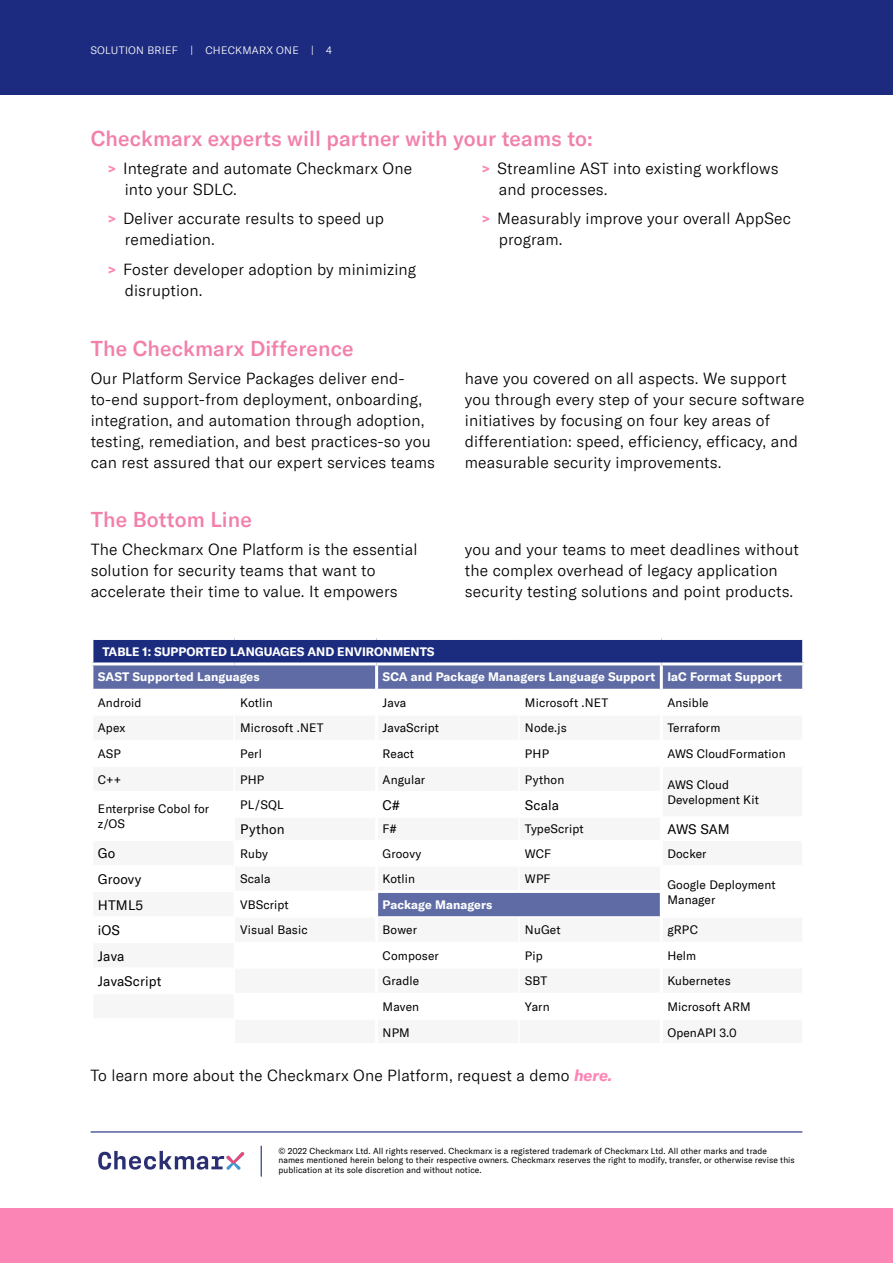
<style>
.page{position:relative;width:893px;height:1263px;background:#fff}
.page>*{position:absolute;margin:0;border:0;box-sizing:border-box;transform-origin:0 0}
.Sub_head{font:500 21px "GT America LCG";letter-spacing:.005em;color:#f280ab}
.Body{font:300 15.75px/21px "GT America LCG";letter-spacing:.01em;color:#000}
.Table_Body{font:13.5px "GT America LCG";letter-spacing:.01em;color:#000}
.Table_Body-2{font:12px/15px "GT America LCG";letter-spacing:.01em;color:#000}
.Table_Body-3{font:700 12px "GT America LCG";letter-spacing:.01em;color:#fff}
.Table_Header{font:700 12px "GT America LCG";color:#fff}
.t1{font:300 10.5px "GT America LCG";letter-spacing:.025em;color:#fff}
.t2{font:8.55px/9.8px "GT America LCG";letter-spacing:.01em;color:#000}
.s1{font-family:"GT America LCG Bl";font-weight:400;font-size:13.5px;color:#fb86b6}
.s2{font-weight:700;font-style:italic;color:#fb86b6}
</style>
<div class="page">
<div style="left:0;top:0;width:893px;height:95px;background:#1c2b80"></div>
<hr style="left:91px;top:1131px;width:711px;height:1px;background:#1b2c7f">
<div style="left:0;top:1209px;width:893px;height:54px;background:#fb86b6"></div>
<hr style="left:261px;top:1146px;width:1px;height:30px;background:#1b2c7f">
<svg style="left:98px;top:1151px;width:146px;height:19px"></svg>
<div style="left:92px;top:638px;width:712px;height:26px;background:#1b2c7f"></div>
<svg style="left:93px;top:665px;width:709px;height:24px;background:#646fa7"></svg>
<div style="left:378px;top:893px;width:282px;height:23px;background:#5f6ba5"></div>
<hr style="left:90px;top:637px;width:144px;height:3px;background:#fff">
<hr style="left:90px;top:640px;width:3px;height:22px;background:#fff">
<hr style="left:234px;top:637px;width:143px;height:3px;background:#fff">
<hr style="left:377px;top:637px;width:142px;height:3px;background:#fff">
<hr style="left:519px;top:637px;width:142px;height:3px;background:#fff">
<hr style="left:661px;top:637px;width:144px;height:3px;background:#fff">
<hr style="left:802px;top:640px;width:3px;height:22px;background:#fff">
<hr style="left:90px;top:662px;width:144px;height:3px;background:#fff">
<hr style="left:234px;top:662px;width:143px;height:3px;background:#fff">
<hr style="left:377px;top:662px;width:142px;height:3px;background:#fff">
<hr style="left:375px;top:665px;width:3px;height:24px;background:#fff">
<hr style="left:519px;top:662px;width:142px;height:3px;background:#fff">
<hr style="left:661px;top:662px;width:144px;height:3px;background:#fff">
<hr style="left:660px;top:665px;width:3px;height:24px;background:#fff">
<p class="t1" style="left:90px;top:45px;width:243px">SOLUTION BRIEF | CHECKMARX ONE | 4</p>
<p class="Sub_head" style="left:91px;top:126px;width:504px">Checkmarx experts will partner with your teams to:</p>
<p class="Body" style="left:125px;top:158px;width:289px;text-indent:-17px"><span class="s1">Љ</span> Integrate and automate Checkmarx One into your SDLC.</p>
<p class="Body" style="left:125px;top:208px;width:261px;text-indent:-17px"><span class="s1">Љ</span> Deliver accurate results to speed up remediation.</p>
<p class="Body" style="left:125px;top:259px;width:293px;text-indent:-17px"><span class="s1">Љ</span> Foster developer adoption by minimizing disruption.</p>
<p class="Sub_head" style="left:91px;top:336px;width:264px">The Checkmarx Difference</p>
<p class="Body" style="left:499px;top:158px;width:281px;text-indent:-17px"><span class="s1">Љ</span> Streamline AST into existing workflows and processes.</p>
<p class="Body" style="left:499px;top:208px;width:294px;text-indent:-17px"><span class="s1">Љ</span> Measurably improve your overall AppSec program.</p>
<p class="Body" style="left:91px;top:368px;width:346px">Our Platform Service Packages deliver end&shy;to-end support-from deployment, onboarding, integration, and automation through adoption, testing, remediation, and best practices-so you can rest assured that our expert services teams</p>
<p class="Body" style="left:465px;top:368px;width:341px">have you covered on all aspects. We support you through every step of your secure software initiatives by focusing on four key areas of differentiation: speed, efficiency, efficacy, and measurable security improvements.</p>
<p class="Sub_head" style="left:91px;top:507px;width:163px">The Bottom Line</p>
<p class="Body" style="left:91px;top:539px;width:328px">The Checkmarx One Platform is the essential solution for security teams that want to accelerate their time to value. It empowers</p>
<p class="Body" style="left:465px;top:539px;width:336px">you and your teams to meet deadlines without the complex overhead of legacy application security testing solutions and point products.</p>
<p class="Table_Header" style="left:102px;top:644px;width:334px">TABLE 1: SUPPORTED LANGUAGES AND ENVIRONMENTS</p>
<p class="Table_Body-3" style="left:98px;top:670px;width:163px">SAST Supported Languages</p>
<p class="Table_Body-3" style="left:383px;top:670px;width:274px">SCA and Package Managers Language Support</p>
<p class="Table_Body-3" style="left:667px;top:670px;width:116px">IaC Format Support</p>
<p class="Table_Body-2" style="left:98px;top:695px;width:45px">Android</p>
<p class="Table_Body-2" style="left:240px;top:695px;width:34px">Kotlin</p>
<p class="Table_Body-2" style="left:383px;top:695px;width:25px">Java</p>
<p class="Table_Body-2" style="left:525px;top:695px;width:85px">Microsoft .NET</p>
<p class="Table_Body-2" style="left:667px;top:695px;width:43px">Ansible</p>
<p class="Table_Body-2" style="left:98px;top:721px;width:29px">Apex</p>
<p class="Table_Body-2" style="left:240px;top:721px;width:85px">Microsoft .NET</p>
<p class="Table_Body-2" style="left:383px;top:721px;width:58px">JavaScript</p>
<p class="Table_Body-2" style="left:525px;top:721px;width:43px">Node.js</p>
<p class="Table_Body-2" style="left:667px;top:721px;width:55px">Terraform</p>
<p class="Table_Body-2" style="left:98px;top:746px;width:24px">ASP</p>
<p class="Table_Body-2" style="left:240px;top:746px;width:23px">Perl</p>
<p class="Table_Body-2" style="left:383px;top:746px;width:33px">React</p>
<p class="Table_Body-2" style="left:525px;top:746px;width:26px">PHP</p>
<p class="Table_Body-2" style="left:667px;top:746px;width:120px">AWS CloudFormation</p>
<p class="Table_Body-2" style="left:98px;top:772px;width:25px">C++</p>
<p class="Table_Body-2" style="left:240px;top:772px;width:26px">PHP</p>
<p class="Table_Body-2" style="left:383px;top:772px;width:44px">Angular</p>
<p class="Table_Body-2" style="left:525px;top:772px;width:41px">Python</p>
<p class="Table_Body-2" style="left:667px;top:777px;width:93px">AWS Cloud<br>Development Kit</p>
<p class="Table_Body-2" style="left:98px;top:801px;width:113px">Enterprise Cobol for z/OS</p>
<p class="Table_Body-2" style="left:240px;top:797px;width:45px">PL/SQL</p>
<p class="Table_Body" style="left:383px;top:797px;width:18px">C#</p>
<p class="Table_Body" style="left:525px;top:797px;width:36px">Scala</p>
<p class="Table_Body" style="left:240px;top:821px;width:46px">Python</p>
<p class="Table_Body-2" style="left:383px;top:822px;width:15px">F#</p>
<p class="Table_Body-2" style="left:525px;top:822px;width:60px">TypeScript</p>
<p class="Table_Body" style="left:667px;top:821px;width:64px">AWS SAM</p>
<p class="Table_Body" style="left:98px;top:846px;width:19px">Go</p>
<p class="Table_Body-2" style="left:240px;top:846px;width:29px">Ruby</p>
<p class="Table_Body-2" style="left:383px;top:846px;width:40px">Groovy</p>
<p class="Table_Body-2" style="left:525px;top:846px;width:28px">WCF</p>
<p class="Table_Body-2" style="left:667px;top:846px;width:41px">Docker</p>
<p class="Table_Body" style="left:98px;top:871px;width:45px">Groovy</p>
<p class="Table_Body-2" style="left:240px;top:872px;width:32px">Scala</p>
<p class="Table_Body-2" style="left:383px;top:872px;width:34px">Kotlin</p>
<p class="Table_Body-2" style="left:525px;top:872px;width:27px">WPF</p>
<p class="Table_Body-2" style="left:667px;top:877px;width:110px">Google Deployment<br>Manager</p>
<p class="Table_Body" style="left:98px;top:897px;width:47px">HTML5</p>
<p class="Table_Body-2" style="left:240px;top:897px;width:50px">VBScript</p>
<p class="Table_Body-3" style="left:383px;top:897px;width:111px">Package Managers</p>
<p class="Table_Body" style="left:98px;top:922px;width:24px">iOS</p>
<p class="Table_Body-2" style="left:240px;top:923px;width:69px">Visual Basic</p>
<p class="Table_Body-2" style="left:383px;top:923px;width:36px">Bower</p>
<p class="Table_Body-2" style="left:525px;top:923px;width:37px">NuGet</p>
<p class="Table_Body-2" style="left:667px;top:923px;width:32px">gRPC</p>
<p class="Table_Body" style="left:98px;top:948px;width:28px">Java</p>
<p class="Table_Body-2" style="left:383px;top:948px;width:58px">Composer</p>
<p class="Table_Body-2" style="left:525px;top:948px;width:19px">Pip</p>
<p class="Table_Body-2" style="left:667px;top:948px;width:30px">Helm</p>
<p class="Table_Body" style="left:98px;top:973px;width:65px">JavaScript</p>
<p class="Table_Body-2" style="left:383px;top:974px;width:38px">Gradle</p>
<p class="Table_Body-2" style="left:525px;top:974px;width:24px">SBT</p>
<p class="Table_Body-2" style="left:667px;top:974px;width:65px">Kubernetes</p>
<p class="Table_Body-2" style="left:383px;top:999px;width:38px">Maven</p>
<p class="Table_Body-2" style="left:525px;top:999px;width:26px">Yarn</p>
<p class="Table_Body-2" style="left:667px;top:999px;width:85px">Microsoft ARM</p>
<p class="Table_Body-2" style="left:383px;top:1025px;width:29px">NPM</p>
<p class="Table_Body-2" style="left:667px;top:1025px;width:71px">OpenAPI 3.0</p>
<p class="Body" style="left:90px;top:1065px;width:523px">To learn more about the Checkmarx One Platform, request a demo <span class="s2">here.</span></p>
<p class="t2" style="left:278px;top:1146px;width:518px">© 2022 Checkmarx Ltd. All rights reserved. Checkmarx is a registered trademark of Checkmarx Ltd. All other marks and trade<br>names mentioned herein belong to their respective owners. Checkmarx reserves the right to modify, transfer, or otherwise revise this publication at its sole discretion and without notice.</p>
</div>
